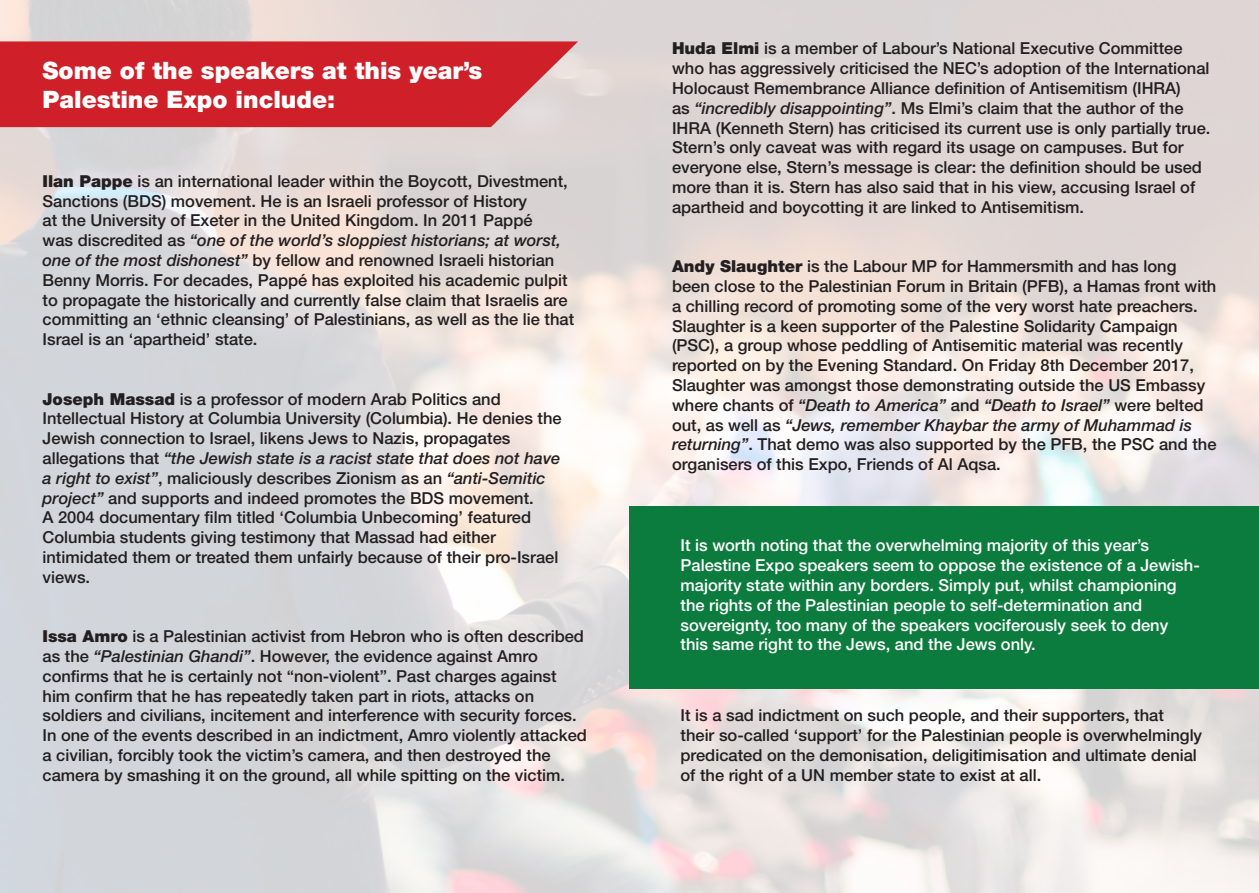
<style>
.page{position:relative;width:1259px;height:893px;background:#fff}
.page>*{position:absolute;margin:0;border:0;box-sizing:border-box;transform-origin:0 0}
.t1{font:900 24px/28.8px "Helvetica Neue LT Std";color:#fff}
.t2{font:500 16.5px/19.8px "Helvetica Neue LT Std";color:#231f20}
.t3{font:500 16.5px/19.8px "Helvetica Neue LT Std";color:#fff}
.s1{font-weight:900}
.s2{font-style:italic}
</style>
<div class="page">
<div style="left:629px;top:506px;width:630px;height:183px;background:#0c7b3e"></div>
<svg style="left:0;top:41px;width:578px;height:86px;background:#d02e36"></svg>
<p class="t1" style="left:43px;top:56px;width:441px">Some of the speakers at this year’s<br>Palestine Expo include:</p>
<p class="t2" style="left:43px;top:171px;width:533px"><span class="s1">Ilan Pappe</span> is an international leader within the Boycott, Divestment, Sanctions (BDS) movement. He is an Israeli professor of History<br>at the University of Exeter in the United Kingdom. In 2011 Pappé<br>was discredited as <span class="s2">“one of the world’s sloppiest historians; at worst, one of the most dishonest”</span> by fellow and renowned Israeli historian Benny Morris. For decades, Pappé has exploited his academic pulpit to propagate the historically and currently false claim that Israelis are committing an ‘ethnic cleansing’ of Palestinians, as well as the lie that Israel is an ‘apartheid’ state.</p>
<p class="t2" style="left:43px;top:389px;width:460px"><span class="s1">Joseph Massad</span> is a professor of modern Arab Politics and</p>
<p class="t2" style="left:43px;top:408px;width:521px">Intellectual History at Columbia University (Columbia). He denies the<br>Jewish connection to Israel, likens Jews to Nazis, propagates</p>
<p class="t2" style="left:43px;top:448px;width:519px">allegations that <span class="s2">“the Jewish state is a racist state that does not have a right to exist”</span>, maliciously describes Zionism as an <span class="s2">“anti-Semitic project”</span> and supports and indeed promotes the BDS movement.<br>A 2004 documentary film titled ‘Columbia Unbecoming’ featured Columbia students giving testimony that Massad had either</p>
<p class="t2" style="left:43px;top:547px;width:517px">intimidated them or treated them unfairly because of their pro-Israel views.</p>
<p class="t2" style="left:43px;top:626px;width:543px"><span class="s1">Issa Amro</span> is a Palestinian activist from Hebron who is often described as the <span class="s2">“Palestinian Ghandi”</span>. However, the evidence against Amro</p>
<p class="t2" style="left:43px;top:666px;width:515px">confirms that he is certainly not “non-violent”. Past charges against</p>
<p class="t2" style="left:43px;top:686px;width:493px">him confirm that he has repeatedly taken part in riots, attacks on</p>
<p class="t2" style="left:43px;top:705px;width:536px">soldiers and civilians, incitement and interference with security forces.</p>
<p class="t2" style="left:43px;top:725px;width:546px">In one of the events described in an indictment, Amro violently attacked</p>
<p class="t2" style="left:43px;top:745px;width:524px">a civilian, forcibly took the victim’s camera, and then destroyed the camera by smashing it on the ground, all while spitting on the victim.</p>
<p class="t2" style="left:672px;top:38px;width:540px"><span class="s1">Huda Elmi</span> is a member of Labour’s National Executive Committee who has aggressively criticised the NEC’s adoption of the International Holocaust Remembrance Alliance definition of Antisemitism (IHRA)<br>as <span class="s2">“incredibly disappointing”</span>. Ms Elmi’s claim that the author of the IHRA (Kenneth Stern) has criticised its current use is only partially true.<br>Stern’s only caveat was with regard its usage on campuses. But for everyone else, Stern’s message is clear: the definition should be used more than it is. Stern has also said that in his view, accusing Israel of apartheid and boycotting it are linked to Antisemitism.</p>
<p class="t2" style="left:672px;top:256px;width:546px"><span class="s1">Andy Slaughter</span> is the Labour MP for Hammersmith and has long been close to the Palestinian Forum in Britain (PFB), a Hamas front with a chilling record of promoting some of the very worst hate preachers.<br>Slaughter is a keen supporter of the Palestine Solidarity Campaign (PSC), a group whose peddling of Antisemitic material was recently reported on by the Evening Standard. On Friday 8th December 2017, Slaughter was amongst those demonstrating outside the US Embassy where chants of <span class="s2">“Death to America”</span> and <span class="s2">“Death to Israel”</span> were belted out, as well as <span class="s2">“Jews, remember Khaybar the army of Muhammad is returning”</span>. That demo was also supported by the PFB, the PSC and the organisers of this Expo, Friends of Al Aqsa.</p>
<p class="t3" style="left:680px;top:535px;width:521px">It is worth noting that the overwhelming majority of this year’s Palestine Expo speakers seem to oppose the existence of a Jewish&shy;majority state within any borders. Simply put, whilst championing the rights of the Palestinian people to self-determination and sovereignty, too many of the speakers vociferously seek to deny</p>
<p class="t3" style="left:680px;top:634px;width:357px">this same right to the Jews, and the Jews only.</p>
<p class="t2" style="left:680px;top:705px;width:523px">It is a sad indictment on such people, and their supporters, that<br>their so-called ‘support’ for the Palestinian people is overwhelmingly predicated on the demonisation, deligitimisation and ultimate denial of the right of a UN member state to exist at all.</p>
</div>
